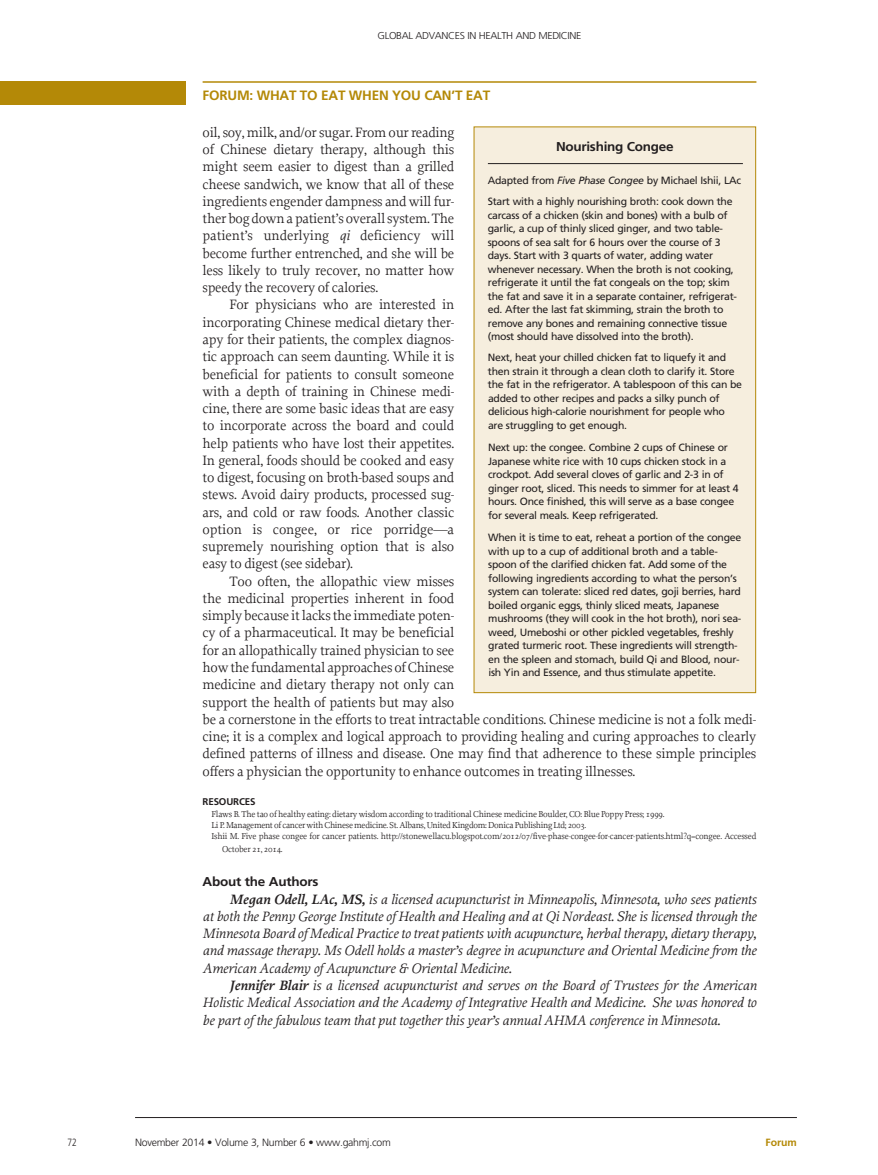
<style>
.page{position:relative;width:878px;height:1175px;background:#fff}
.page>*{position:absolute;margin:0;border:0;box-sizing:border-box;transform-origin:0 0}
.t1{font:14.25px/17.2px "Proforma";letter-spacing:-.02em;color:#231f20;text-align:justify}
.t2{font:italic 14.25px/17.2px "Proforma";letter-spacing:-.005em;color:#231f20;text-align:justify}
.t3{font:700 13.5px "Frutiger AACN";letter-spacing:-.015em;color:#b48907}
.t4{font:700 12.9px "Frutiger AACN";letter-spacing:-.02em;color:#231f20;scale:1.05 1}
.t5{font:10.5px/13.5px "Frutiger AACN";letter-spacing:-.025em;color:#231f20}
.t6{font:300 10.5px "Frutiger AACN";letter-spacing:-.025em;color:#231f20}
.t7{font:700 10.5px "Frutiger AACN";color:#b48907}
.t8{font:300 10.5px "Frutiger AACN";letter-spacing:-.025em;color:#231f20;scale:.8 1}
.t9{font:300 10.05px "Frutiger AACN";letter-spacing:-.035em;color:#231f20;scale:1.05 1}
.t10{font:700 9.75px "Frutiger AACN";letter-spacing:-.015em;color:#231f20}
.t11{font:9px/11.2px "Proforma";letter-spacing:-.025em;color:#231f20}
.s1{font-style:italic}
.s2{font-weight:600}
</style>
<div class="page">
<hr style="left:135px;top:1117px;width:661px;height:1px;background:#231f20">
<div style="left:0;top:81px;width:186px;height:23px;background:#b48907"></div>
<hr style="left:202px;top:81px;width:554px;height:2px;background:#b48907">
<div style="left:474px;top:127px;width:281px;height:565px;background:#f6eede"></div>
<hr style="left:488px;top:163px;width:254px;height:1px;background:#231f20">
<p class="t9" style="left:377px;top:30px;width:196px">GLOBAL ADVANCES IN HEALTH AND MEDICINE</p>
<p class="t3" style="left:202px;top:87px;width:289px">FORUM: WHAT TO EAT WHEN YOU CAN’T EAT</p>
<p class="t1" style="left:202px;top:123px;width:253px">oil, soy, milk, and/or sugar. From our reading of Chinese dietary therapy, although this might seem easier to digest than a grilled cheese sandwich, we know that all of these ingredients engender dampness and will fur&shy;ther bog down a patient’s overall system. The patient’s underlying <span class="s1">qi</span> deficiency will become further entrenched, and she will be less likely to truly recover, no matter how speedy the recovery of calories.</p>
<p class="t1" style="left:202px;top:296px;width:253px;text-indent:27px">For physicians who are interested in incorporating Chinese medical dietary ther&shy;apy for their patients, the complex diagnos&shy;tic approach can seem daunting. While it is beneficial for patients to consult someone with a depth of training in Chinese medi&shy;cine, there are some basic ideas that are easy to incorporate across the board and could help patients who have lost their appetites.<br>In general, foods should be cooked and easy to digest, focusing on broth-based soups and stews. Avoid dairy products, processed sug&shy;ars, and cold or raw foods. Another classic option is congee, or rice porridge—a supremely nourishing option that is also easy to digest (see sidebar).</p>
<p class="t1" style="left:202px;top:572px;width:555px;text-align:left;text-indent:27px">Too often, the allopathic view misses<br>the medicinal properties inherent in food<br>simply because it lacks the immediate poten-<br>cy of a pharmaceutical. It may be beneficial<br>for an allopathically trained physician to see<br>how the fundamental approaches of Chinese<br>medicine and dietary therapy not only can<br>support the health of patients but may also<br>be a cornerstone in the efforts to treat intractable conditions. Chinese medicine is not a folk medi&shy;cine; it is a complex and logical approach to providing healing and curing approaches to clearly defined patterns of illness and disease. One may find that adherence to these simple principles offers a physician the opportunity to enhance outcomes in treating illnesses.</p>
<p class="t10" style="left:202px;top:796px;width:55px">RESOURCES</p>
<p class="t11" style="left:212px;top:808px;width:546px">Flaws B. The tao of healthy eating: dietary wisdom according to traditional Chinese medicine Boulder, CO: Blue Poppy Press; 1999.<br>Li P. Management of cancer with Chinese medicine. St. Albans, United Kingdom: Donica Publishing Ltd; 2003.<br>Ishii M. Five phase congee for cancer patients. http://stonewellacu.blogspot.com/2012/07/five-phase-congee-for-cancer-patients.html?q=congee. Accessed</p>
<p class="t11" style="left:222px;top:843px;width:62px">October 21, 2014.</p>
<p class="t4" style="left:202px;top:874px;width:112px">About the Authors</p>
<p class="t2" style="left:202px;top:890px;width:555px;text-indent:27px"><span class="s2">Megan Odell, LAc, MS,</span> is a licensed acupuncturist in Minneapolis, Minnesota, who sees patients at both the Penny George Institute of Health and Healing and at Qi Nordeast. She is licensed through the Minnesota Board of Medical Practice to treat patients with acupuncture, herbal therapy, dietary therapy, and massage therapy. Ms Odell holds a master’s degree in acupuncture and Oriental Medicine from the American Academy of Acupuncture &amp; Oriental Medicine.</p>
<p class="t2" style="left:202px;top:976px;width:555px;text-indent:27px"><span class="s2">Jennifer Blair</span> is a licensed acupuncturist and serves on the Board of Trustees for the American Holistic Medical Association and the Academy of Integrative Health and Medicine. She was honored to be part of the fabulous team that put together this year’s annual AHMA conference in Minnesota.</p>
<p class="t4" style="left:556px;top:139px;width:113px">Nourishing Congee</p>
<p class="t5" style="left:487px;top:170px;width:255px;line-height:21px">Adapted from <span class="s1">Five Phase Congee</span> by Michael Ishii, LAc<br>Start with a highly nourishing broth: cook down the</p>
<p class="t5" style="left:487px;top:208px;width:251px">carcass of a chicken (skin and bones) with a bulb of garlic, a cup of thinly sliced ginger, and two table&shy;spoons of sea salt for 6 hours over the course of 3 days. Start with 3 quarts of water, adding water whenever necessary. When the broth is not cooking, refrigerate it until the fat congeals on the top; skim the fat and save it in a separate container, refrigerat&shy;ed. After the last fat skimming, strain the broth to remove any bones and remaining connective tissue (most should have dissolved into the broth).</p>
<p class="t5" style="left:488px;top:351px;width:256px">Next, heat your chilled chicken fat to liquefy it and then strain it through a clean cloth to clarify it. Store the fat in the refrigerator. A tablespoon of this can be added to other recipes and packs a silky punch of delicious high-calorie nourishment for people who are struggling to get enough.</p>
<p class="t5" style="left:488px;top:441px;width:252px">Next up: the congee. Combine 2 cups of Chinese or Japanese white rice with 10 cups chicken stock in a crockpot. Add several cloves of garlic and 2-3 in of ginger root, sliced. This needs to simmer for at least 4 hours. Once finished, this will serve as a base congee for several meals. Keep refrigerated.</p>
<p class="t5" style="left:488px;top:531px;width:255px">When it is time to eat, reheat a portion of the congee with up to a cup of additional broth and a table&shy;spoon of the clarified chicken fat. Add some of the following ingredients according to what the person’s system can tolerate: sliced red dates, goji berries, hard boiled organic eggs, thinly sliced meats, Japanese mushrooms (they will cook in the hot broth), nori sea&shy;weed, Umeboshi or other pickled vegetables, freshly grated turmeric root. These ingredients will strength&shy;en the spleen and stomach, build Qi and Blood, nour&shy;ish Yin and Essence, and thus stimulate appetite.</p>
<p class="t8" style="left:68px;top:1136px;width:13px">72</p>
<p class="t6" style="left:135px;top:1136px;width:257px">November 2014 • Volume 3, Number 6 • www.gahmj.com</p>
<p class="t7" style="left:765px;top:1136px;width:33px">Forum</p>
</div>
